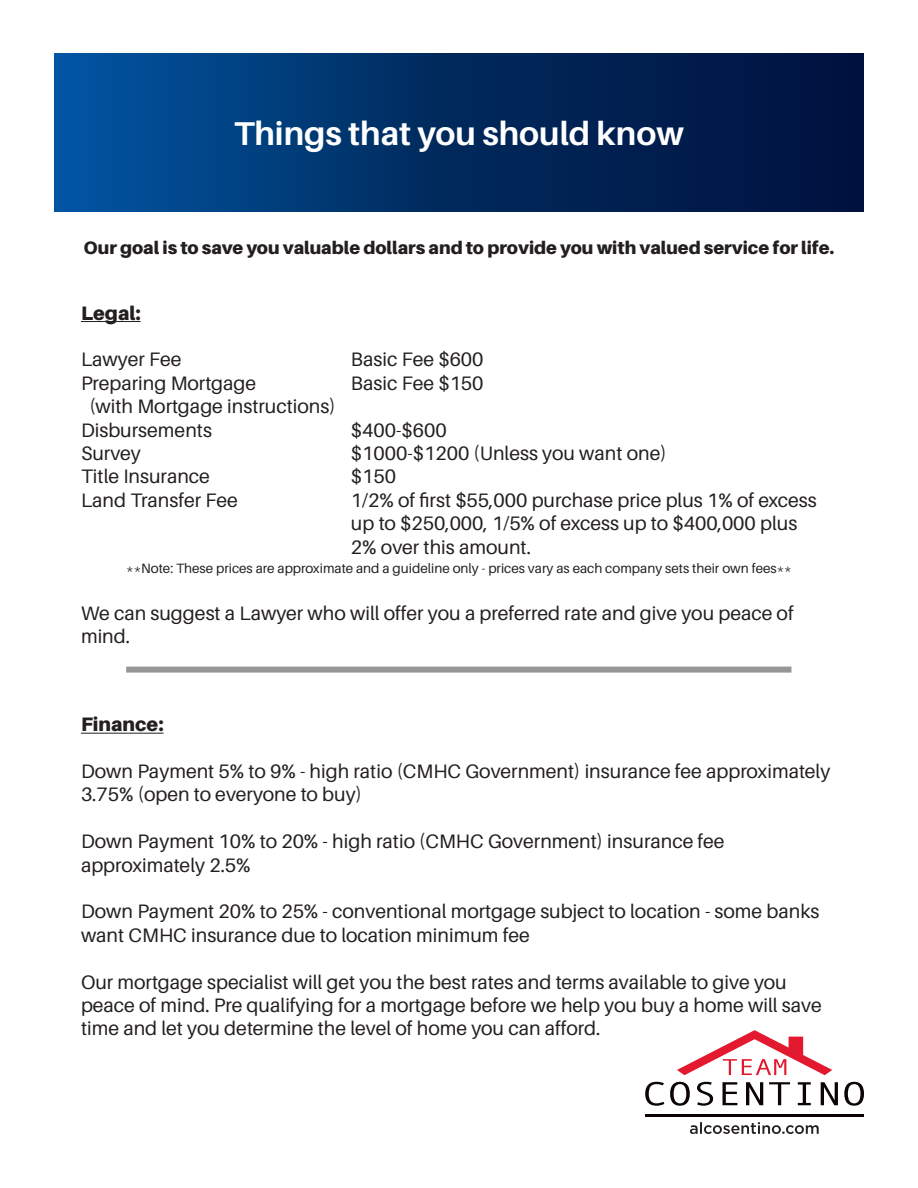
<style>
.page{position:relative;width:918px;height:1188px;background:#fff}
.page>*{position:absolute;margin:0;border:0;box-sizing:border-box;transform-origin:0 0}
.t1{font:700 33px "Aileron";color:#fff}
.t2{font:19.5px/23.4px "Aileron";color:#241f1f}
.t3{font:900 19.5px "Aileron";color:#241f1f}
.t4{font:900 18px "Aileron";color:#241f1f}
.t5{font:13.5px "Aileron";color:#241f1f}
</style>
<div class="page">
<div style="left:54px;top:54px;width:810px;height:158px;background:linear-gradient(to right,#015199,#000c33)"></div>
<hr style="left:81px;top:321px;width:60px;height:1px;background:#241f1f">
<div style="left:126px;top:667px;width:665px;height:6px;background:#969698"></div>
<hr style="left:81px;top:733px;width:83px;height:1px;background:#241f1f">
<svg style="left:645px;top:1082px;width:19px;height:24px"></svg>
<svg style="left:670px;top:1082px;width:20px;height:24px"></svg>
<svg style="left:697px;top:1082px;width:16px;height:24px"></svg>
<svg style="left:723px;top:1082px;width:14px;height:23px"></svg>
<svg style="left:746px;top:1082px;width:17px;height:23px"></svg>
<svg style="left:769px;top:1082px;width:21px;height:23px"></svg>
<svg style="left:798px;top:1082px;width:13px;height:23px"></svg>
<svg style="left:821px;top:1082px;width:17px;height:23px"></svg>
<svg style="left:844px;top:1082px;width:20px;height:24px"></svg>
<svg style="left:677px;top:1030px;width:155px;height:45px"></svg>
<hr style="left:645px;top:1115px;width:219px;height:2px;background:#0c0305">
<svg style="left:690px;top:1122px;width:129px;height:12px"></svg>
<h1 class="t1" style="left:234px;top:116px;width:451px">Things that you should know</h1>
<p class="t4" style="left:84px;top:237px;width:752px">Our goal is to save you valuable dollars and to provide you with valued service for life.</p>
<p class="t3" style="left:81px;top:301px;width:61px">Legal:</p>
<p class="t2" style="left:81px;top:348px;width:102px">Lawyer Fee</p>
<p class="t2" style="left:351px;top:348px;width:134px">Basic Fee $600</p>
<p class="t2" style="left:81px;top:372px;width:177px">Preparing Mortgage</p>
<p class="t2" style="left:351px;top:372px;width:134px">Basic Fee $150</p>
<p class="t2" style="left:81px;top:395px;width:256px;text-indent:8px">(with Mortgage instructions)<br>Disbursements</p>
<p class="t2" style="left:351px;top:418px;width:97px">$400-$600</p>
<p class="t2" style="left:81px;top:442px;width:61px">Survey</p>
<p class="t2" style="left:351px;top:442px;width:317px">$1000-$1200 (Unless you want one)</p>
<p class="t2" style="left:81px;top:465px;width:130px">Title Insurance</p>
<p class="t2" style="left:351px;top:465px;width:47px">$150</p>
<p class="t2" style="left:81px;top:489px;width:158px">Land Transfer Fee</p>
<p class="t2" style="left:351px;top:489px;width:467px">1/2% of first $55,000 purchase price plus 1% of excess up to $250,000, 1/5% of excess up to $400,000 plus<br>2% over this amount.</p>
<p class="t5" style="left:126px;top:561px;width:667px">**Note: These prices are approximate and a guideline only - prices vary as each company sets their own fees**</p>
<p class="t2" style="left:81px;top:602px;width:714px">We can suggest a Lawyer who will offer you a preferred rate and give you peace of mind.</p>
<p class="t3" style="left:81px;top:713px;width:84px">Finance:</p>
<p class="t2" style="left:81px;top:760px;width:751px">Down Payment 5% to 9% - high ratio (CMHC Government) insurance fee approximately<br>3.75% (open to everyone to buy)</p>
<p class="t2" style="left:81px;top:830px;width:645px">Down Payment 10% to 20% - high ratio (CMHC Government) insurance fee approximately 2.5%</p>
<p class="t2" style="left:81px;top:900px;width:740px">Down Payment 20% to 25% - conventional mortgage subject to location - some banks want CMHC insurance due to location minimum fee</p>
<p class="t2" style="left:81px;top:970px;width:742px">Our mortgage specialist will get you the best rates and terms available to give you peace of mind. Pre qualifying for a mortgage before we help you buy a home will save time and let you determine the level of home you can afford.</p>
</div>
